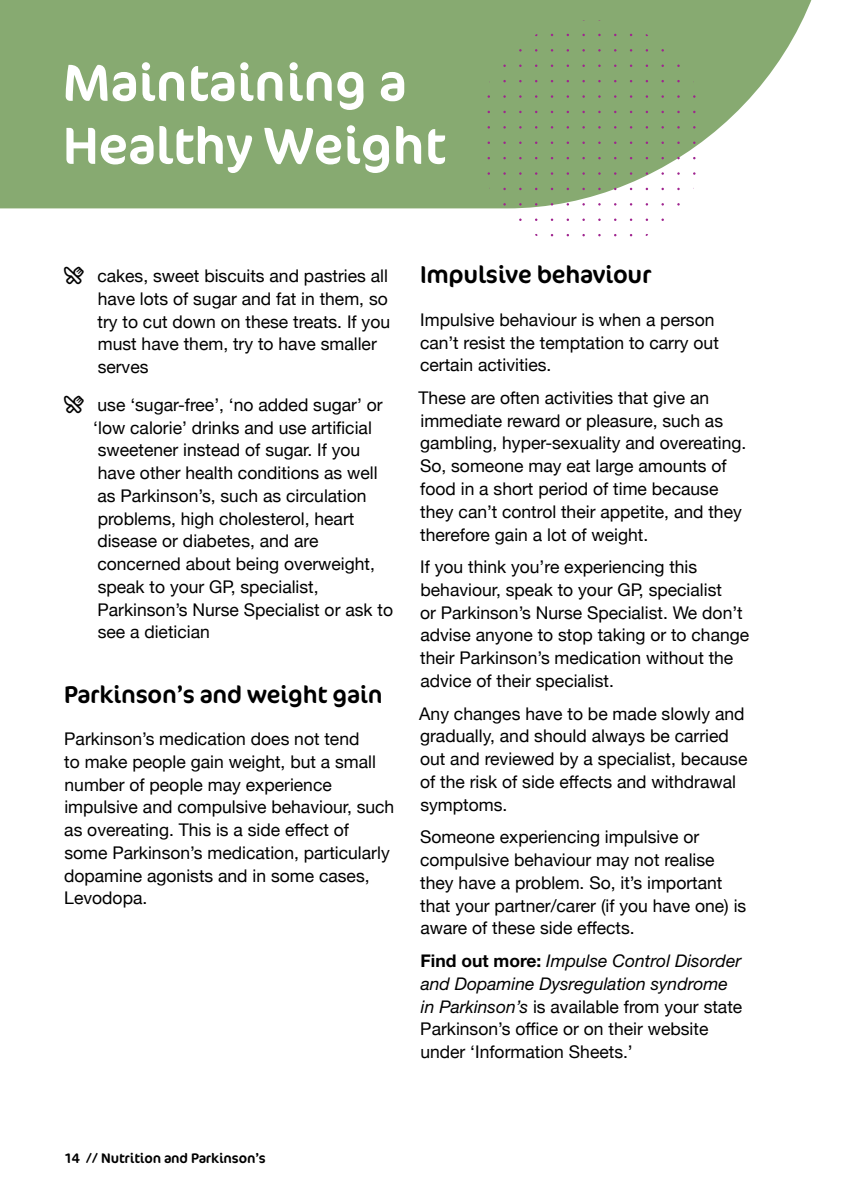
<style>
.page{position:relative;width:844px;height:1191px;background:#fff}
.page>*{position:absolute;margin:0;border:0;box-sizing:border-box;transform-origin:0 0}
.t1{font:52.5px/63px "Cocon";color:#fff}
.t2{font:24.5px "Cocon";letter-spacing:-.01em;color:#000}
.t3{font:17.5px/22.8px "Helvetica Neue";color:#000}
.t4{font:14px "Cocon Pro";letter-spacing:-.01em;color:#000}
.s1{font-weight:700}
.s2{font-style:italic}
</style>
<div class="page">
<svg style="left:0;top:0;width:812px;height:208px;fill:#87aa71"></svg>
<h1 class="t1" style="left:63px;top:52px;width:384px">Maintaining a<br>Healthy Weight</h1>
<p class="t3" style="left:97px;top:265px;width:294px">cakes, sweet biscuits and pastries all have lots of sugar and fat in them, so try to cut down on these treats. If you must have them, try to have smaller serves</p>
<p class="t3" style="left:93px;top:394px;width:301px">use ‘sugar-free’, ‘no added sugar’ or ‘low calorie’ drinks and use artificial sweetener instead of sugar. If you have other health conditions as well as Parkinson’s, such as circulation problems, high cholesterol, heart disease or diabetes, and are concerned about being overweight, speak to your GP, specialist, Parkinson’s Nurse Specialist or ask to see a dietician</p>
<h2 class="t2" style="left:64px;top:680px;width:320px">Parkinson’s and weight gain</h2>
<p class="t3" style="left:64px;top:728px;width:332px">Parkinson’s medication does not tend<br>to make people gain weight, but a small number of people may experience impulsive and compulsive behaviour, such as overeating. This is a side effect of some Parkinson’s medication, particularly dopamine agonists and in some cases, Levodopa.</p>
<h2 class="t2" style="left:420px;top:260px;width:233px">Impulsive behaviour</h2>
<p class="t3" style="left:420px;top:309px;width:300px">Impulsive behaviour is when a person can’t resist the temptation to carry out certain activities.</p>
<p class="t3" style="left:418px;top:387px;width:329px">These are often activities that give an immediate reward or pleasure, such as gambling, hyper-sexuality and overeating.<br>So, someone may eat large amounts of food in a short period of time because they can’t control their appetite, and they therefore gain a lot of weight.</p>
<p class="t3" style="left:420px;top:556px;width:330px">If you think you’re experiencing this behaviour, speak to your GP, specialist<br>or Parkinson’s Nurse Specialist. We don’t advise anyone to stop taking or to change their Parkinson’s medication without the advice of their specialist.</p>
<p class="t3" style="left:419px;top:703px;width:329px">Any changes have to be made slowly and gradually, and should always be carried out and reviewed by a specialist, because of the risk of side effects and withdrawal symptoms.</p>
<p class="t3" style="left:420px;top:826px;width:327px">Someone experiencing impulsive or compulsive behaviour may not realise they have a problem. So, it’s important that your partner/carer (if you have one) is aware of these side effects.</p>
<p class="t3" style="left:420px;top:950px;width:323px"><span class="s1">Find out more:</span> <span class="s2">Impulse Control Disorder and Dopamine Dysregulation syndrome in Parkinson’s</span> is available from your state Parkinson’s office or on their website under ‘Information Sheets.’</p>
<p class="t4" style="left:63px;top:1148px;width:204px">14 // Nutrition and Parkinson’s</p>
</div>
